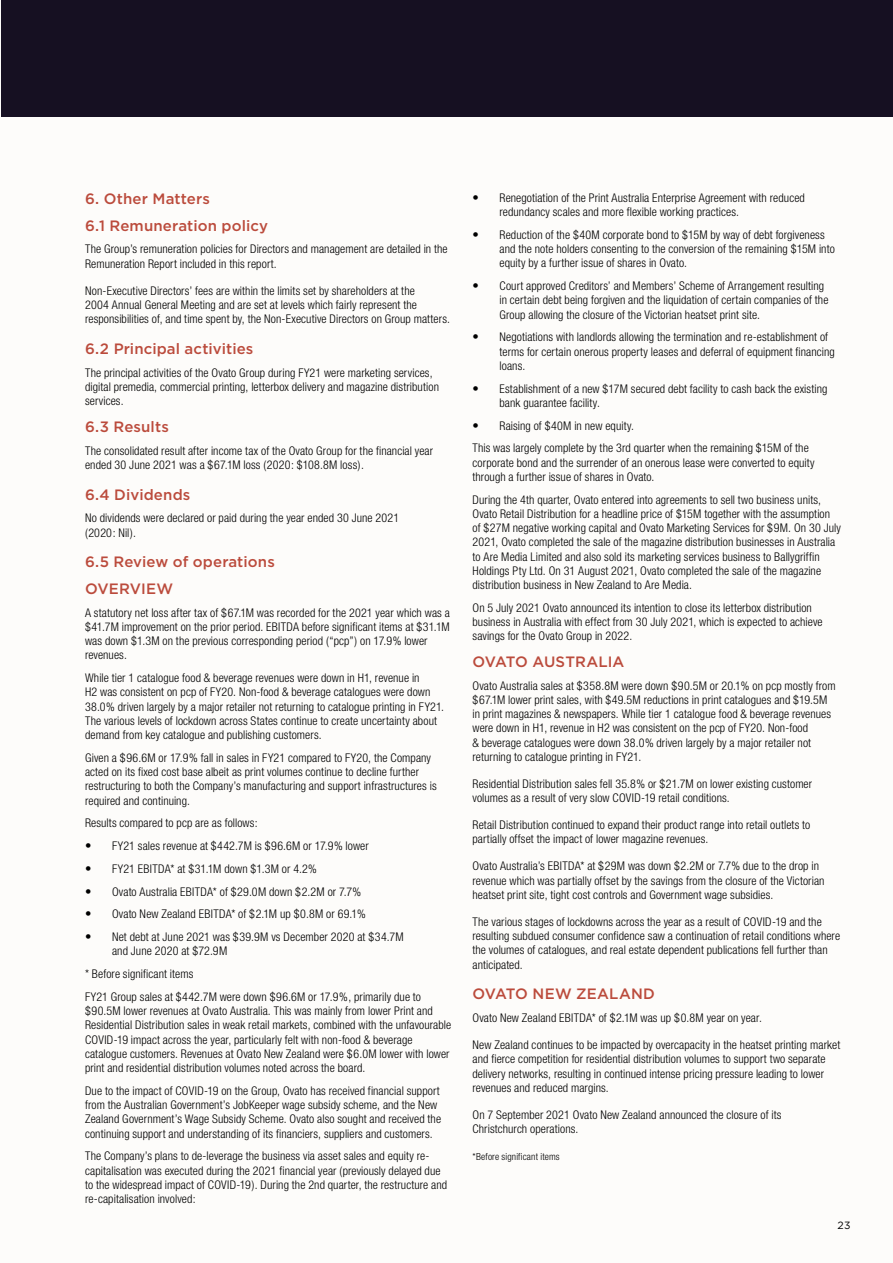
<style>
.page{position:relative;width:893px;height:1263px;background:#fdfcfa}
.page>*{position:absolute;margin:0;border:0;box-sizing:border-box;transform-origin:0 0}
.t1{font:500 15px/26.5px "Gotham";letter-spacing:.005em;color:#bb4b3c}
.t2{font:300 condensed 12px/14.2px "Helvetica Neue";letter-spacing:.01em;color:#000}
.t3{font:10.5px "Gotham";color:#000}
.t4{font:300 condensed 9.75px "Helvetica Neue";letter-spacing:.015em;color:#000}
.s1{font-size:12.75px}
</style>
<div class="page">
<hr style="left:0;top:0;width:1px;height:117px;background:#161022">
<div style="left:1px;top:0;width:892px;height:117px;background:#161022"></div>
<p class="t1" style="left:85px;top:185px;width:185px">6. Other Matters<br>6.1 Remuneration policy</p>
<p class="t2" style="left:85px;top:242px;width:364px">The Group’s remuneration policies for Directors and management are detailed in the<br>Remuneration Report included in this report.</p>
<p class="t2" style="left:85px;top:283px;width:366px">Non-Executive Directors’ fees are within the limits set by shareholders at the<br>2004 Annual General Meeting and are set at levels which fairly represent the responsibilities of, and time spent by, the Non-Executive Directors on Group matters.</p>
<p class="t1" style="left:85px;top:335px;width:170px">6.2 Principal activities</p>
<p class="t2" style="left:85px;top:365px;width:355px">The principal activities of the Ovato Group during FY21 were marketing services, digital premedia, commercial printing, letterbox delivery and magazine distribution services.</p>
<p class="t1" style="left:85px;top:413px;width:85px">6.3 Results</p>
<p class="t2" style="left:85px;top:443px;width:350px">The consolidated result after income tax of the Ovato Group for the financial year ended 30 June 2021 was a $67.1M loss (2020: $108.8M loss).</p>
<p class="t1" style="left:85px;top:481px;width:107px">6.4 Dividends</p>
<p class="t2" style="left:85px;top:511px;width:316px">No dividends were declared or paid during the year ended 30 June 2021 (2020: Nil).</p>
<p class="t1" style="left:85px;top:548px;width:191px">6.5 Review of operations<br>OVERVIEW</p>
<p class="t2" style="left:85px;top:605px;width:366px">A statutory net loss after tax of $67.1M was recorded for the 2021 year which was a $41.7M improvement on the prior period. EBITDA before significant items at $31.1M was down $1.3M on the previous corresponding period (“pcp”) on 17.9% lower revenues.</p>
<p class="t2" style="left:85px;top:671px;width:361px">While tier 1 catalogue food &amp; beverage revenues were down in H1, revenue in<br>H2 was consistent on pcp of FY20. Non-food &amp; beverage catalogues were down 38.0% driven largely by a major retailer not returning to catalogue printing in FY21.<br>The various levels of lockdown across States continue to create uncertainty about demand from key catalogue and publishing customers.</p>
<p class="t2" style="left:85px;top:750px;width:353px">Given a $96.6M or 17.9% fall in sales in FY21 compared to FY20, the Company acted on its fixed cost base albeit as print volumes continue to decline further restructuring to both the Company’s manufacturing and support infrastructures is required and continuing.</p>
<p class="t2" style="left:85px;top:816px;width:174px">Results compared to pcp are as follows:</p>
<p class="t2" style="left:85px;top:839px;width:285px"><span class="s1">•</span> FY21 sales revenue at $442.7M is $96.6M or 17.9% lower</p>
<p class="t2" style="left:85px;top:861px;width:233px"><span class="s1">•</span> FY21 EBITDA* at $31.1M down $1.3M or 4.2%</p>
<p class="t2" style="left:85px;top:884px;width:278px"><span class="s1">•</span> Ovato Australia EBITDA* of $29.0M down $2.2M or 7.7%</p>
<p class="t2" style="left:85px;top:907px;width:282px"><span class="s1">•</span> Ovato New Zealand EBITDA* of $2.1M up $0.8M or 69.1%</p>
<p class="t2" style="left:112px;top:930px;width:293px;text-indent:-27px"><span class="s1">•</span> Net debt at June 2021 was $39.9M vs December 2020 at $34.7M and June 2020 at $72.9M</p>
<p class="t2" style="left:85px;top:962px;width:338px;line-height:22.8px">* Before significant items<br>FY21 Group sales at $442.7M were down $96.6M or 17.9%, primarily due to</p>
<p class="t2" style="left:85px;top:1004px;width:368px">$90.5M lower revenues at Ovato Australia. This was mainly from lower Print and Residential Distribution sales in weak retail markets, combined with the unfavourable COVID-19 impact across the year, particularly felt with non-food &amp; beverage catalogue customers. Revenues at Ovato New Zealand were $6.0M lower with lower print and residential distribution volumes noted across the board.</p>
<p class="t2" style="left:85px;top:1083px;width:358px">Due to the impact of COVID-19 on the Group, Ovato has received financial support from the Australian Government’s JobKeeper wage subsidy scheme, and the New Zealand Government’s Wage Subsidy Scheme. Ovato also sought and received the continuing support and understanding of its financiers, suppliers and customers.</p>
<p class="t2" style="left:85px;top:1149px;width:364px">The Company’s plans to de-leverage the business via asset sales and equity re&shy;capitalisation was executed during the 2021 financial year (previously delayed due to the widespread impact of COVID-19). During the 2nd quarter, the restructure and re-capitalisation involved:</p>
<p class="t2" style="left:499px;top:190px;width:307px;text-indent:-27px"><span class="s1">•</span> Renegotiation of the Print Australia Enterprise Agreement with reduced redundancy scales and more flexible working practices.</p>
<p class="t2" style="left:499px;top:227px;width:337px;text-indent:-27px"><span class="s1">•</span> Reduction of the $40M corporate bond to $15M by way of debt forgiveness and the note holders consenting to the conversion of the remaining $15M into equity by a further issue of shares in Ovato.</p>
<p class="t2" style="left:499px;top:279px;width:330px;text-indent:-27px"><span class="s1">•</span> Court approved Creditors’ and Members’ Scheme of Arrangement resulting in certain debt being forgiven and the liquidation of certain companies of the<br>Group allowing the closure of the Victorian heatset print site.</p>
<p class="t2" style="left:499px;top:330px;width:337px;text-indent:-27px"><span class="s1">•</span> Negotiations with landlords allowing the termination and re-establishment of terms for certain onerous property leases and deferral of equipment financing loans.</p>
<p class="t2" style="left:499px;top:381px;width:329px;text-indent:-27px"><span class="s1">•</span> Establishment of a new $17M secured debt facility to cash back the existing bank guarantee facility.</p>
<p class="t2" style="left:472px;top:414px;width:338px;line-height:22.8px"><span class="s1">•</span> Raising of $40M in new equity.<br>This was largely complete by the 3rd quarter when the remaining $15M of the</p>
<p class="t2" style="left:472px;top:455px;width:344px">corporate bond and the surrender of an onerous lease were converted to equity through a further issue of shares in Ovato.</p>
<p class="t2" style="left:472px;top:492px;width:370px">During the 4th quarter, Ovato entered into agreements to sell two business units, Ovato Retail Distribution for a headline price of $15M together with the assumption of $27M negative working capital and Ovato Marketing Services for $9M. On 30 July 2021, Ovato completed the sale of the magazine distribution businesses in Australia to Are Media Limited and also sold its marketing services business to Ballygriffin Holdings Pty Ltd. On 31 August 2021, Ovato completed the sale of the magazine distribution business in New Zealand to Are Media.</p>
<p class="t2" style="left:472px;top:600px;width:352px">On 5 July 2021 Ovato announced its intention to close its letterbox distribution business in Australia with effect from 30 July 2021, which is expected to achieve savings for the Ovato Group in 2022.</p>
<p class="t1" style="left:472px;top:648px;width:153px">OVATO AUSTRALIA</p>
<p class="t2" style="left:472px;top:678px;width:365px">Ovato Australia sales at $358.8M were down $90.5M or 20.1% on pcp mostly from $67.1M lower print sales, with $49.5M reductions in print catalogues and $19.5M in print magazines &amp; newspapers. While tier 1 catalogue food &amp; beverage revenues were down in H1, revenue in H2 was consistent on the pcp of FY20. Non-food<br>&amp; beverage catalogues were down 38.0% driven largely by a major retailer not returning to catalogue printing in FY21.</p>
<p class="t2" style="left:472px;top:776px;width:341px">Residential Distribution sales fell 35.8% or $21.7M on lower existing customer volumes as a result of very slow COVID-19 retail conditions.</p>
<p class="t2" style="left:472px;top:818px;width:339px">Retail Distribution continued to expand their product range into retail outlets to partially offset the impact of lower magazine revenues.</p>
<p class="t2" style="left:472px;top:859px;width:354px">Ovato Australia’s EBITDA* at $29M was down $2.2M or 7.7% due to the drop in revenue which was partially offset by the savings from the closure of the Victorian heatset print site, tight cost controls and Government wage subsidies.</p>
<p class="t2" style="left:472px;top:914px;width:369px">The various stages of lockdowns across the year as a result of COVID-19 and the resulting subdued consumer confidence saw a continuation of retail conditions where the volumes of catalogues, and real estate dependent publications fell further than anticipated.</p>
<p class="t1" style="left:472px;top:981px;width:184px">OVATO NEW ZEALAND</p>
<p class="t2" style="left:472px;top:1011px;width:291px">Ovato New Zealand EBITDA* of $2.1M was up $0.8M year on year.</p>
<p class="t2" style="left:472px;top:1038px;width:369px">New Zealand continues to be impacted by overcapacity in the heatset printing market and fierce competition for residential distribution volumes to support two separate delivery networks, resulting in continued intense pricing pressure leading to lower revenues and reduced margins.</p>
<p class="t2" style="left:472px;top:1107px;width:311px">On 7 September 2021 Ovato New Zealand announced the closure of its<br>Christchurch operations.</p>
<p class="t4" style="left:472px;top:1151px;width:89px">*Before significant items</p>
<p class="t3" style="left:837px;top:1219px;width:15px">23</p>
</div>
